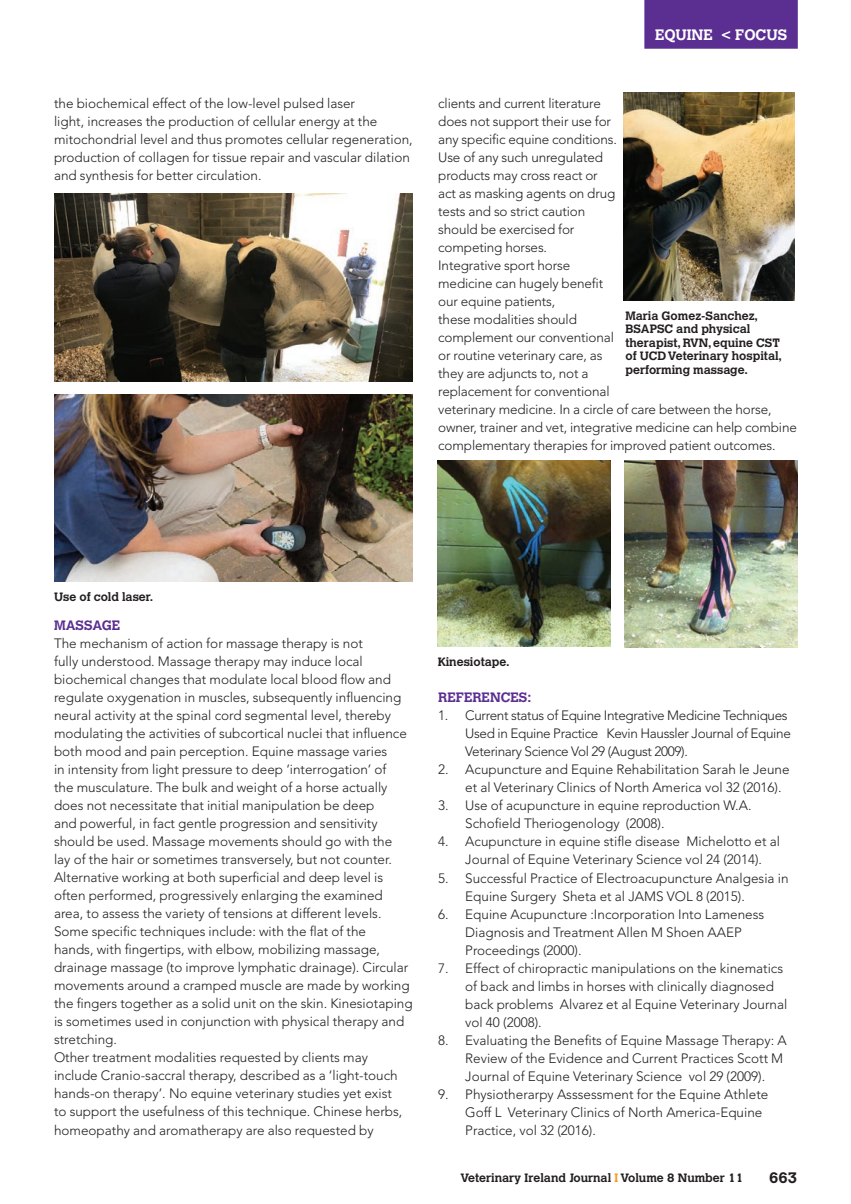
<style>
.page{position:relative;width:851px;height:1204px;background:#fff}
.page>*{position:absolute;margin:0;border:0;box-sizing:border-box;transform-origin:0 0}
.t1{font:700 15px "Calvert";color:#fff}
.t2{font:700 15px "Calvert";color:#231f20}
.Body_Text{font:300 13.5px/18px "Avenir";color:#231f20}
.Body_Text-2{font:300 13.5px/18px "Avenir";letter-spacing:-.025em;color:#231f20}
.Body_Text-3{font:700 13.5px "Calvert";color:#5b2e91}
.t3{font:700 12px/13.5px "Calvert";color:#231f20}
.s1{color:#f7981d}
</style>
<div class="page">
<div style="left:644px;top:0;width:153px;height:49px;background:#5b2e91"></div>
<img style="left:54px;top:193px;width:358px;height:188px">
<img style="left:54px;top:394px;width:358px;height:188px">
<img style="left:437px;top:460px;width:173px;height:186px">
<img style="left:624px;top:460px;width:173px;height:187px">
<img style="left:623px;top:92px;width:171px;height:208px">
<p class="Body_Text" style="left:54px;top:94px;width:360px">the biochemical effect of the low-level pulsed laser<br>light, increases the production of cellular energy at the mitochondrial level and thus promotes cellular regeneration, production of collagen for tissue repair and vascular dilation and synthesis for better circulation.</p>
<p class="t1" style="left:655px;top:25px;width:134px">EQUINE &lt; FOCUS</p>
<p class="Body_Text" style="left:438px;top:94px;width:180px">clients and current literature does not support their use for any specific equine conditions.<br>Use of any such unregulated products may cross react or act as masking agents on drug tests and so strict caution should be exercised for competing horses.</p>
<p class="Body_Text" style="left:438px;top:256px;width:360px">Integrative sport horse<br>medicine can hugely benefit<br>our equine patients,<br>these modalities should<br>complement our conventional<br>or routine veterinary care, as<br>they are adjuncts to, not a<br>replacement for conventional<br>veterinary medicine. In a circle of care between the horse, owner, trainer and vet, integrative medicine can help combine complementary therapies for improved patient outcomes.</p>
<p class="t3" style="left:625px;top:308px;width:158px">Maria Gomez-Sanchez,<br>BSAPSC and physical therapist, RVN, equine CST of UCD Veterinary hospital, performing massage.</p>
<p class="t3" style="left:54px;top:589px;width:101px">Use of cold laser.</p>
<p class="Body_Text-3" style="left:54px;top:617px;width:68px">MASSAGE</p>
<p class="Body_Text" style="left:54px;top:634px;width:360px">The mechanism of action for massage therapy is not<br>fully understood. Massage therapy may induce local biochemical changes that modulate local blood flow and regulate oxygenation in muscles, subsequently influencing neural activity at the spinal cord segmental level, thereby modulating the activities of subcortical nuclei that influence both mood and pain perception. Equine massage varies<br>in intensity from light pressure to deep ‘interrogation’ of<br>the musculature. The bulk and weight of a horse actually does not necessitate that initial manipulation be deep<br>and powerful, in fact gentle progression and sensitivity should be used. Massage movements should go with the<br>lay of the hair or sometimes transversely, but not counter.<br>Alternative working at both superficial and deep level is often performed, progressively enlarging the examined area, to assess the variety of tensions at different levels.<br>Some specific techniques include: with the flat of the<br>hands, with fingertips, with elbow, mobilizing massage, drainage massage (to improve lymphatic drainage). Circular movements around a cramped muscle are made by working the fingers together as a solid unit on the skin. Kinesiotaping is sometimes used in conjunction with physical therapy and stretching.</p>
<p class="Body_Text" style="left:54px;top:1048px;width:350px">Other treatment modalities requested by clients may include Cranio-saccral therapy, described as a ‘light-touch hands-on therapy’. No equine veterinary studies yet exist to support the usefulness of this technique. Chinese herbs, homeopathy and aromatherapy are also requested by</p>
<p class="t3" style="left:437px;top:655px;width:74px">Kinesiotape.</p>
<p class="Body_Text-3" style="left:438px;top:688px;width:94px">REFERENCES:</p>
<p class="Body_Text-2" style="left:465px;top:706px;width:327px;text-indent:-27px">1. Current status of Equine Integrative Medicine Techniques<br>Used in Equine Practice Kevin Haussler Journal of Equine<br>Veterinary Science Vol 29 (August 2009).</p>
<p class="Body_Text" style="left:465px;top:760px;width:326px;text-indent:-27px">2. Acupuncture and Equine Rehabilitation Sarah le Jeune et al Veterinary Clinics of North America vol 32 (2016).</p>
<p class="Body_Text" style="left:465px;top:796px;width:288px;text-indent:-27px">3. Use of acupuncture in equine reproduction W.A.<br>Schofield Theriogenology (2008).</p>
<p class="Body_Text" style="left:465px;top:832px;width:316px;text-indent:-27px">4. Acupuncture in equine stifle disease Michelotto et al<br>Journal of Equine Veterinary Science vol 24 (2014).</p>
<p class="Body_Text" style="left:465px;top:868px;width:325px;text-indent:-27px">5. Successful Practice of Electroacupuncture Analgesia in<br>Equine Surgery Sheta et al JAMS VOL 8 (2015).</p>
<p class="Body_Text" style="left:465px;top:904px;width:300px;text-indent:-27px">6. Equine Acupuncture :Incorporation Into Lameness<br>Diagnosis and Treatment Allen M Shoen AAEP<br>Proceedings (2000).</p>
<p class="Body_Text" style="left:465px;top:958px;width:323px;text-indent:-27px">7. Effect of chiropractic manipulations on the kinematics of back and limbs in horses with clinically diagnosed back problems Alvarez et al Equine Veterinary Journal vol 40 (2008).</p>
<p class="Body_Text" style="left:465px;top:1030px;width:323px;text-indent:-27px">8. Evaluating the Benefits of Equine Massage Therapy: A<br>Review of the Evidence and Current Practices Scott M<br>Journal of Equine Veterinary Science vol 29 (2009).</p>
<p class="Body_Text" style="left:465px;top:1084px;width:304px;text-indent:-27px">9. Physiotherarpy Asssessment for the Equine Athlete<br>Goff L Veterinary Clinics of North America-Equine<br>Practice, vol 32 (2016).</p>
<p class="t3" style="left:460px;top:1170px;width:284px">Veterinary Ireland Journal <span class="s1">I</span> Volume 8 Number 11</p>
<p class="t2" style="left:769px;top:1168px;width:29px">663</p>
</div>
